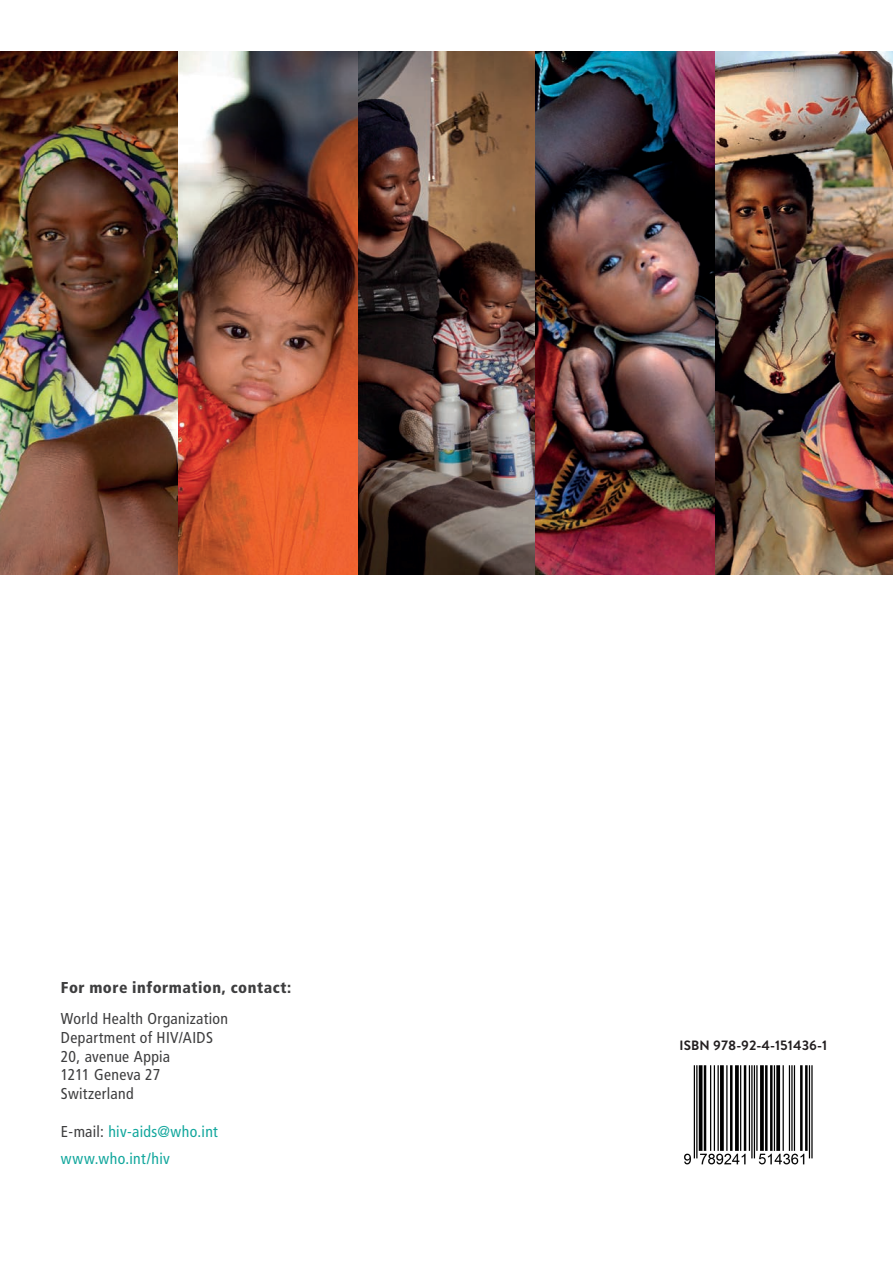
<style>
.page{position:relative;width:893px;height:1263px;background:#fff}
.page>*{position:absolute;margin:0;border:0;box-sizing:border-box;transform-origin:0 0}
.Body_copy_frutiger{font:condensed 15.75px/18.8px "Frutiger LT Std";letter-spacing:.02em;color:#3e3e3f}
.Body_copy_frutiger-2{font:condensed 15.75px "Frutiger LT Std";letter-spacing:.02em;color:#12a79d}
.Body_copy_frutiger-3{font:900 condensed 15.75px "Frutiger LT Std";letter-spacing:.03em;color:#3e3e3f}
.maintext{font:700 13.5px "Brandon Text";letter-spacing:.005em;color:#231f20}
.s1{color:#3e3e3f}
</style>
<div class="page">
<img style="left:0;top:51px;width:179px;height:523px">
<img style="left:357px;top:51px;width:179px;height:523px">
<img style="left:714px;top:51px;width:179px;height:523px">
<img style="left:536px;top:51px;width:178px;height:523px">
<img style="left:179px;top:51px;width:178px;height:523px">
<img style="left:684px;top:1065px;width:129px;height:100px">
<p class="Body_copy_frutiger-3" style="left:61px;top:978px;width:232px">For more information, contact:</p>
<p class="Body_copy_frutiger" style="left:61px;top:1009px;width:169px">World Health Organization<br>Department of HIV/AIDS<br>20, avenue Appia<br>1211 Geneva 27<br>Switzerland</p>
<p class="Body_copy_frutiger-2" style="left:61px;top:1122px;width:158px"><span class="s1">E-mail:</span> hiv-aids@who.int</p>
<p class="Body_copy_frutiger-2" style="left:61px;top:1149px;width:110px">www.who.int/hiv</p>
<p class="maintext" style="left:679px;top:1036px;width:149px">ISBN 978-92-4-151436-1</p>
</div>
